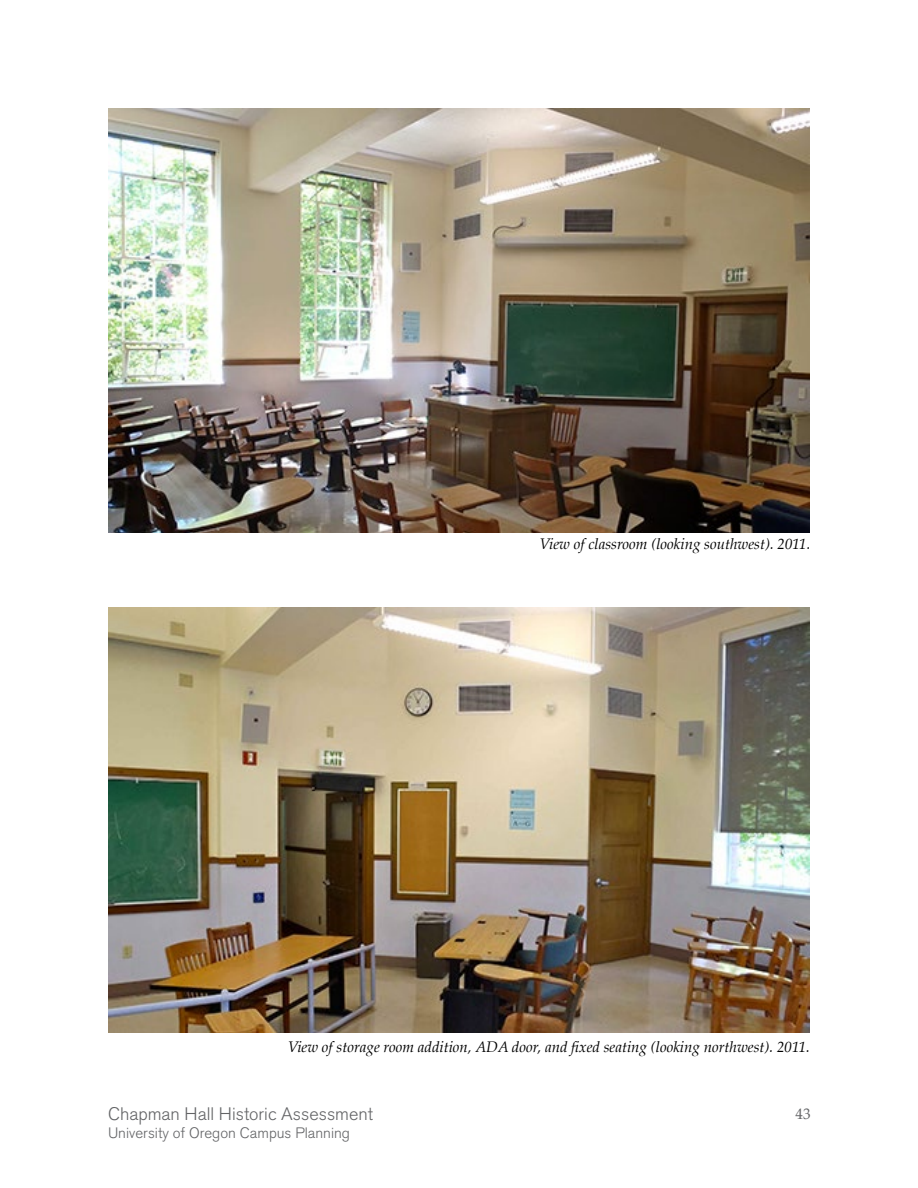
<style>
.page{position:relative;width:918px;height:1188px;background:#fff}
.page>*{position:absolute;margin:0;border:0;box-sizing:border-box;transform-origin:0 0}
.t1{font:300 18px "Akzidenz Grotesk BQ";color:#636466}
.t2{font:italic 15px "Palatino";color:#000}
.t3{font:300 15px "Akzidenz Grotesk BQ";color:#636466}
.t4{font:15px "Palatino";color:#636466}
</style>
<div class="page">
<img style="left:108px;top:608px;width:702px;height:424px">
<img style="left:108px;top:108px;width:702px;height:425px">
<p class="t2" style="left:540px;top:532px;width:272px">View of classroom (looking southwest). 2011.</p>
<p class="t2" style="left:288px;top:1034px;width:524px">View of storage room addition, ADA door, and fixed seating (looking northwest). 2011.</p>
<p class="t1" style="left:108px;top:1104px;width:267px">Chapman Hall Historic Assessment</p>
<p class="t4" style="left:796px;top:1102px;width:16px">43</p>
<p class="t3" style="left:108px;top:1125px;width:244px">University of Oregon Campus Planning</p>
</div>
